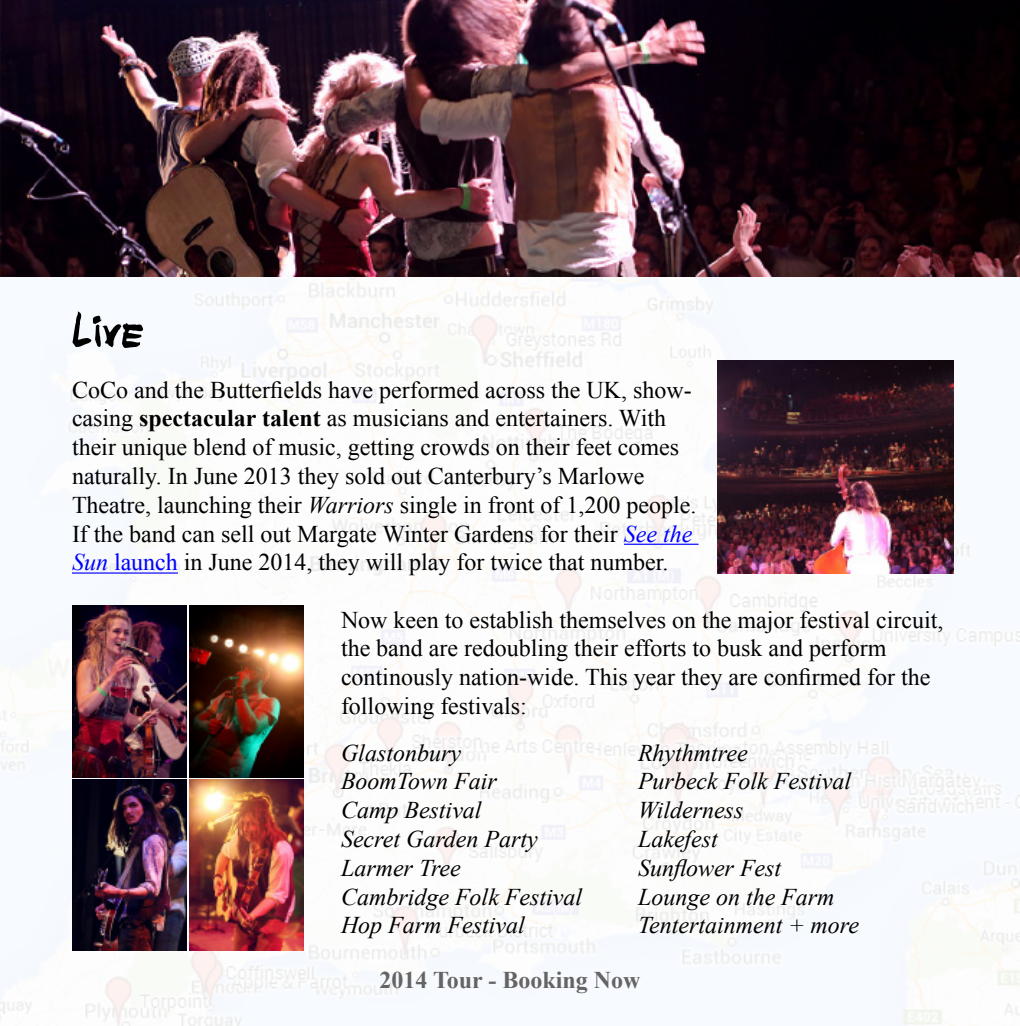
<style>
.page{position:relative;width:1020px;height:1026px;background:#fff}
.page>*{position:absolute;margin:0;border:0;box-sizing:border-box;transform-origin:0 0}
.t1{font:51.6px "Brushcut";color:#000}
.t2{font:24px/28.8px "Times New Roman";color:#000}
.t3{font:italic 24px "Times New Roman";color:#000}
.t4{font:700 24px "Times New Roman";color:#646464}
.s1{font-weight:700}
.s2{font-style:italic}
.s3{font-style:italic;color:#00f}
.s4{color:#00f}
</style>
<div class="page">
<img style="left:0;top:277px;width:1020px;height:749px">
<img style="left:0;top:0;width:1020px;height:277px">
<hr style="left:624px;top:544px;width:75px;height:1px;background:#00f">
<hr style="left:72px;top:572px;width:106px;height:2px;background:#00f">
<img style="left:717px;top:360px;width:237px;height:214px">
<img style="left:72px;top:606px;width:114px;height:171px">
<img style="left:190px;top:606px;width:114px;height:171px">
<img style="left:72px;top:780px;width:114px;height:171px">
<img style="left:190px;top:780px;width:114px;height:171px">
<p class="t1" style="left:72px;top:304px;width:74px">Live</p>
<p class="t2" style="left:72px;top:375px;width:626px">CoCo and the Butterfields have performed across the UK, show&shy;casing <span class="s1">spectacular talent</span> as musicians and entertainers. With their unique blend of music, getting crowds on their feet comes naturally. In June 2013 they sold out Canterbury’s Marlowe Theatre, launching their <span class="s2">Warriors</span> single in front of 1,200 people.<br>If the band can sell out Margate Winter Gardens for their <span class="s3">See the Sun</span> <span class="s4">launch</span> in June 2014, they will play for twice that number.</p>
<p class="t2" style="left:341px;top:605px;width:604px">Now keen to establish themselves on the major festival circuit, the band are redoubling their efforts to busk and perform continously nation-wide. This year they are confirmed for the following festivals:</p>
<p class="t3" style="left:341px;top:736px;width:121px">Glastonbury</p>
<p class="t3" style="left:341px;top:765px;width:157px">BoomTown Fair</p>
<p class="t3" style="left:341px;top:794px;width:142px">Camp Bestival</p>
<p class="t3" style="left:341px;top:823px;width:198px">Secret Garden Party</p>
<p class="t3" style="left:341px;top:851px;width:121px">Larmer Tree</p>
<p class="t3" style="left:341px;top:880px;width:243px">Cambridge Folk Festival</p>
<p class="t3" style="left:341px;top:909px;width:185px">Hop Farm Festival</p>
<p class="t3" style="left:638px;top:736px;width:111px">Rhythmtree</p>
<p class="t3" style="left:638px;top:765px;width:215px">Purbeck Folk Festival</p>
<p class="t3" style="left:638px;top:794px;width:107px">Wilderness</p>
<p class="t3" style="left:638px;top:823px;width:81px">Lakefest</p>
<p class="t3" style="left:638px;top:851px;width:145px">Sunflower Fest</p>
<p class="t3" style="left:638px;top:880px;width:198px">Lounge on the Farm</p>
<p class="t3" style="left:638px;top:909px;width:223px">Tentertainment + more</p>
<p class="t4" style="left:380px;top:963px;width:262px">2014 Tour - Booking Now</p>
</div>
